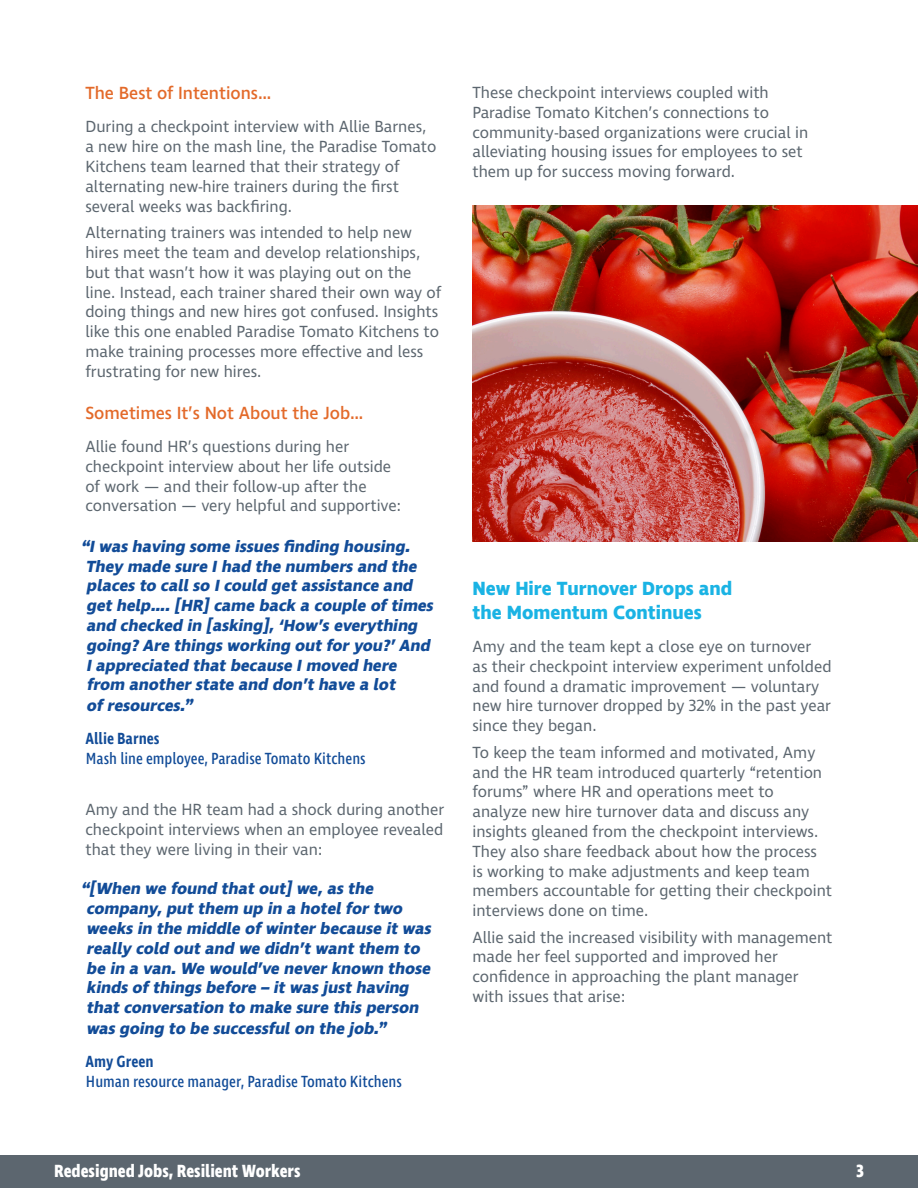
<style>
.page{position:relative;width:918px;height:1188px;background:#fff}
.page>*{position:absolute;margin:0;border:0;box-sizing:border-box;transform-origin:0 0}
.Paragraph_Style_5{font:700 19.5px/23.4px "Ingra";color:#1ab3e4}
.Paragraph_Style_5-2{font:500 18px "Ingra";color:#e36a2a;scale:.96 1}
.t1{font:700 18px "Ingra Cd";color:#fff}
.Paragraph_Style_6{font:16.5px/19.8px "Ingra";color:#5c666f;scale:.96 1}
.Paragraph_Style_2{font:italic 700 16.5px/20px "Ingra";color:#124c98}
.t2{font:16.5px/19.8px "Ingra Cd";color:#124c98}
.s1{font-weight:600}
</style>
<div class="page">
<div style="left:0;top:1156px;width:918px;height:32px;background:#5c666f"></div>
<img style="left:472px;top:206px;width:446px;height:335px">
<p class="Paragraph_Style_5-2" style="left:85px;top:82px;width:195px">The Best of Intentions…</p>
<p class="Paragraph_Style_6" style="left:85px;top:118px;width:367px">During a checkpoint interview with Allie Barnes, a new hire on the mash line, the Paradise Tomato Kitchens team learned that their strategy of alternating new-hire trainers during the first several weeks was backfiring.</p>
<p class="Paragraph_Style_6" style="left:85px;top:224px;width:372px">Alternating trainers was intended to help new hires meet the team and develop relationships, but that wasn’t how it was playing out on the line. Instead, each trainer shared their own way of doing things and new hires got confused. Insights like this one enabled Paradise Tomato Kitchens to make training processes more effective and less frustrating for new hires.</p>
<p class="Paragraph_Style_5-2" style="left:85px;top:401px;width:291px">Sometimes It’s Not About the Job…</p>
<p class="Paragraph_Style_6" style="left:85px;top:437px;width:330px">Allie found HR’s questions during her checkpoint interview about her life outside of work — and their follow-up after the conversation — very helpful and supportive:</p>
<p class="Paragraph_Style_2" style="left:81px;top:537px;width:358px">“Iwashaving some issuesfinding housing.<br>They made sure Ihad the numbersand the placesto callso Icould getassistance and gethelp….[HR]came back a couple oftimes and checked in [asking],‘How’severything going? Are thingsworking outforyou?’And Iappreciated thatbecause Imoved here from anotherstate and don’thave a lot ofresources.”</p>
<p class="t2" style="left:86px;top:730px;width:282px"><span class="s1">Allie Barnes<br></span>Mash line employee, Paradise Tomato Kitchens</p>
<p class="Paragraph_Style_6" style="left:85px;top:800px;width:375px;text-align:justify">Amy and the HR team had a shock during another checkpoint interviews when an employee revealed that they were living in their van:</p>
<p class="Paragraph_Style_2" style="left:86px;top:880px;width:350px;text-indent:-5px">“[When we found thatout]we,asthe company,putthem up in a hotelfortwo weeksin the middle ofwinterbecause itwas really cold outand we didn’twantthem to be in a van.We would’ve neverknown those kindsofthingsbefore – itwasjusthaving thatconversation to make sure thisperson wasgoing to be successfulon the job.”</p>
<p class="t2" style="left:86px;top:1053px;width:318px"><span class="s1">Amy Green<br></span>Human resource manager, Paradise Tomato Kitchens</p>
<p class="Paragraph_Style_6" style="left:472px;top:83px;width:351px">These checkpoint interviews coupled with Paradise Tomato Kitchen’s connections to community-based organizations were crucial in alleviating housing issues for employees to set them up for success moving forward.</p>
<p class="Paragraph_Style_5" style="left:472px;top:578px;width:261px">New Hire Turnover Drops and the Momentum Continues</p>
<p class="Paragraph_Style_6" style="left:472px;top:637px;width:376px">Amy and the team kept a close eye on turnover<br>as their checkpoint interview experiment unfolded and found a dramatic improvement — voluntary new hire turnover dropped by 32% in the past year since they began.</p>
<p class="Paragraph_Style_6" style="left:472px;top:743px;width:376px">To keep the team informed and motivated, Amy and the HR team introduced quarterly “retention forums” where HR and operations meet to analyze new hire turnover data and discuss any insights gleaned from the checkpoint interviews.<br>They also share feedback about how the process<br>is working to make adjustments and keep team members accountable for getting their checkpoint interviews done on time.</p>
<p class="Paragraph_Style_6" style="left:472px;top:928px;width:377px">Allie said the increased visibility with management made her feel supported and improved her confidence in approaching the plant manager with issues that arise:</p>
<p class="t1" style="left:54px;top:1159px;width:248px">Redesigned Jobs, Resilient Workers</p>
<p class="t1" style="left:856px;top:1159px;width:9px">3</p>
</div>
